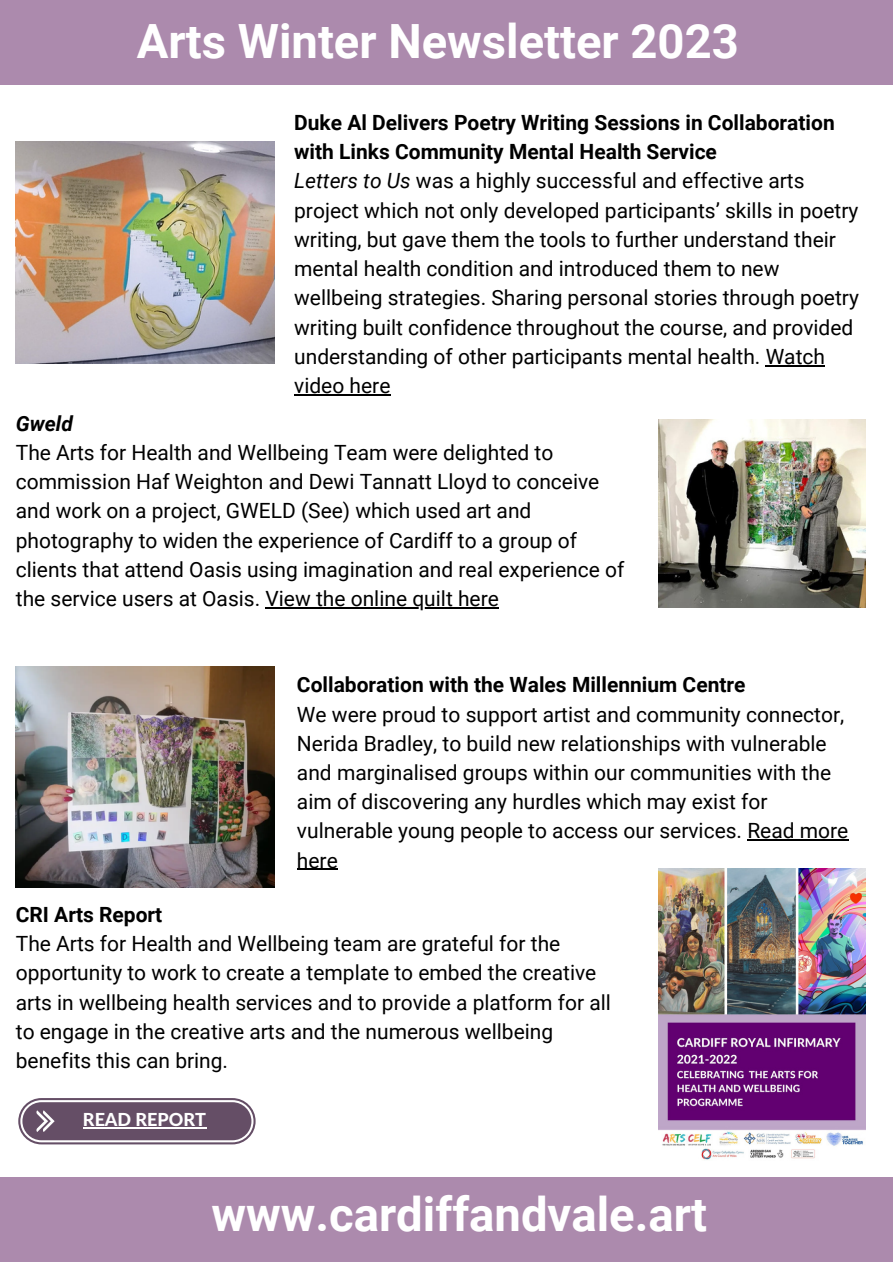
<style>
.page{position:relative;width:893px;height:1264px;background:#fff}
.page>*{position:absolute;margin:0;border:0;box-sizing:border-box;transform-origin:0 0}
.t1{font:700 47.25px "Roboto";color:#fff}
.t2{font:21px/29.2px "Roboto";color:#000}
.t3{font:700 21px "Roboto";color:#000}
.t4{font:italic 700 21px "Roboto";color:#000}
.t5{font:800 18px "Lato Latin";color:#fff}
.s1{font-weight:700}
.s2{font-style:italic}
</style>
<div class="page">
<div style="left:0;top:0;width:892px;height:85px;background:#ac8aad"></div>
<div style="left:0;top:1176px;width:892px;height:85px;background:#ac8aad"></div>
<img style="left:16px;top:141px;width:258px;height:222px">
<img style="left:658px;top:419px;width:207px;height:188px">
<img style="left:16px;top:666px;width:258px;height:221px">
<hr style="left:265px;top:607px;width:234px;height:1px;background:#000">
<hr style="left:765px;top:365px;width:60px;height:1px;background:#000">
<hr style="left:294px;top:394px;width:96px;height:1px;background:#000">
<hr style="left:747px;top:839px;width:101px;height:1px;background:#000">
<hr style="left:297px;top:868px;width:41px;height:2px;background:#000">
<svg style="left:18px;top:1098px;width:237px;height:46px;background:#7e6b7f"></svg>
<hr style="left:83px;top:1126px;width:123px;height:2px;background:#fff">
<img style="left:658px;top:868px;width:207px;height:292px">
<h1 class="t1" style="left:137px;top:14px;width:603px">Arts Winter Newsletter 2023</h1>
<p class="t2" style="left:294px;top:108px;width:566px"><span class="s1">Duke Al Delivers Poetry Writing Sessions in Collaboration with Links Community Mental Health Service<br></span><span class="s2">Letters to Us</span> was a highly successful and effective arts project which not only developed participants’ skills in poetry writing, but gave them the tools to further understand their mental health condition and introduced them to new wellbeing strategies. Sharing personal stories through poetry writing built confidence throughout the course, and provided understanding of other participants mental health. Watch video here</p>
<p class="t4" style="left:16px;top:411px;width:59px">Gweld</p>
<p class="t2" style="left:16px;top:438px;width:610px">The Arts for Health and Wellbeing Team were delighted to commission Haf Weighton and Dewi Tannatt Lloyd to conceive and work on a project, GWELD (See) which used art and photography to widen the experience of Cardiff to a group of clients that attend Oasis using imagination and real experience of the service users at Oasis. View the online quilt here</p>
<p class="t3" style="left:297px;top:672px;width:450px">Collaboration with the Wales Millennium Centre</p>
<p class="t2" style="left:297px;top:699px;width:553px">We were proud to support artist and community connector, Nerida Bradley, to build new relationships with vulnerable and marginalised groups within our communities with the aim of discovering any hurdles which may exist for vulnerable young people to access our services. Read more here</p>
<p class="t3" style="left:16px;top:902px;width:148px">CRI Arts Report</p>
<p class="t2" style="left:16px;top:929px;width:596px">The Arts for Health and Wellbeing team are grateful for the opportunity to work to create a template to embed the creative arts in wellbeing health services and to provide a platform for all to engage in the creative arts and the numerous wellbeing benefits this can bring.</p>
<p class="t5" style="left:83px;top:1111px;width:124px">READ REPORT</p>
<h1 class="t1" style="left:211px;top:1186px;width:497px">www.cardiffandvale.art</h1>
</div>
